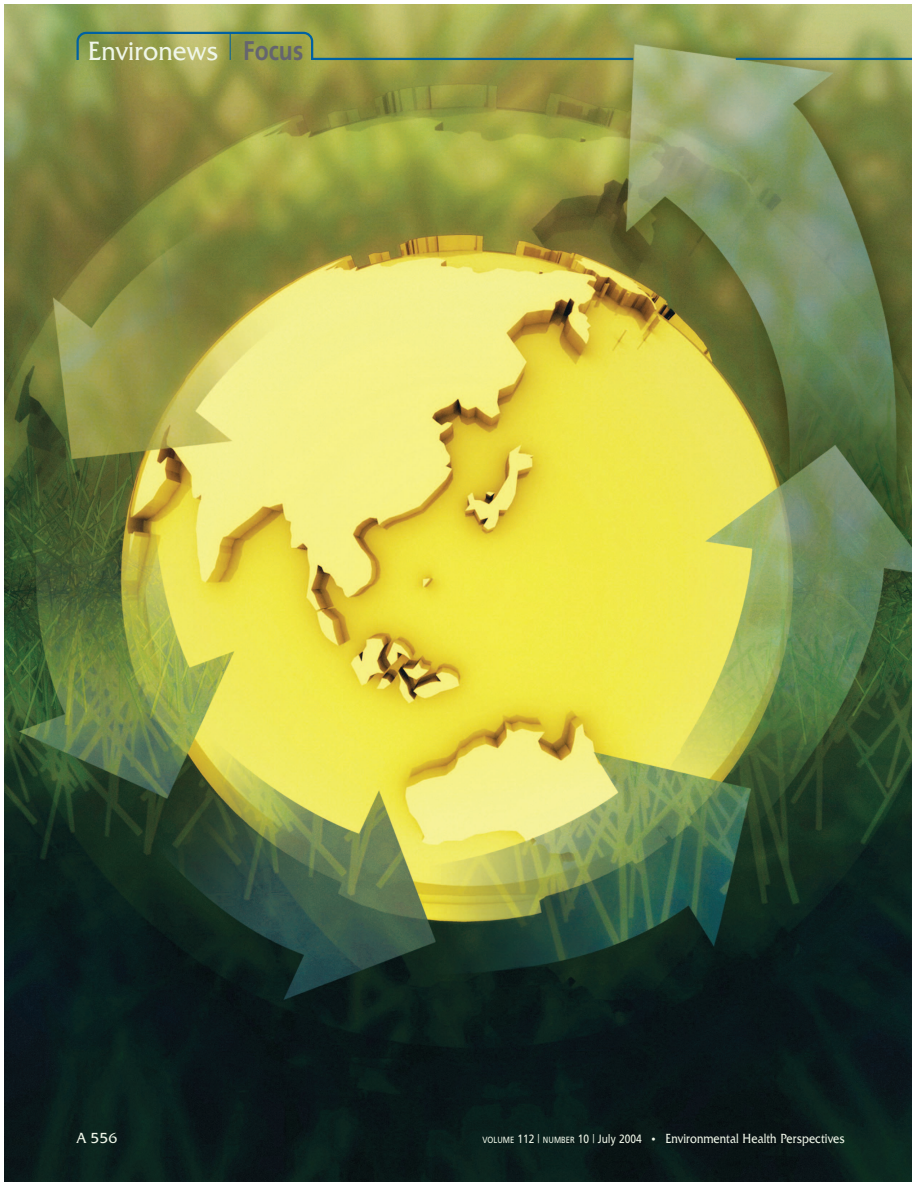
<style>
.page{position:relative;width:918px;height:1188px;background:#fff}
.page>*{position:absolute;margin:0;border:0;box-sizing:border-box;transform-origin:0 0}
.t1{font:27px "Friz Quadrata IT Cby BT";color:#eff6e8;scale:.95 1}
.t2{font:15px "Friz Quadrata IT Cby BT";color:#eff6e8}
.t3{font:13.5px "Friz Quadrata IT Cby BT";color:#eff6e8;scale:.85 1}
.s1{font-family:"Frutiger";font-weight:700;color:#65656e}
.s2{font-family:"Frutiger";font-size:9px}
.s3{font-family:"Frutiger";font-size:12px}
.s4{font-family:"Frutiger";font-weight:300;font-size:12px}
.s5{font-size:10.5px}
</style>
<div class="page">
<img style="left:4px;top:4px;width:908px;height:1178px">
<svg style="left:76px;top:32px;width:237px;height:28px;background:#8c9c57"></svg>
<hr style="left:736px;top:58px;width:176px;height:2px;background:#0061a2">
<hr style="left:312px;top:58px;width:321px;height:2px;background:#0061a2">
<img style="left:76px;top:60px;width:238px;height:35px">
<h1 class="t1" style="left:88px;top:41px;width:228px">Environews <span class="s1">Focus</span></h1>
<p class="t2" style="left:77px;top:1132px;width:42px">A 556</p>
<p class="t3" style="left:482px;top:1133px;width:428px"><span class="s2">VOLUME</span> <span class="s3">112</span> <span class="s4">|</span> <span class="s2">NUMBER</span> <span class="s3">10</span> <span class="s4">|</span> <span class="s3">July 2004</span> <span class="s5">•</span> Environmental Health Perspectives</p>
</div>
